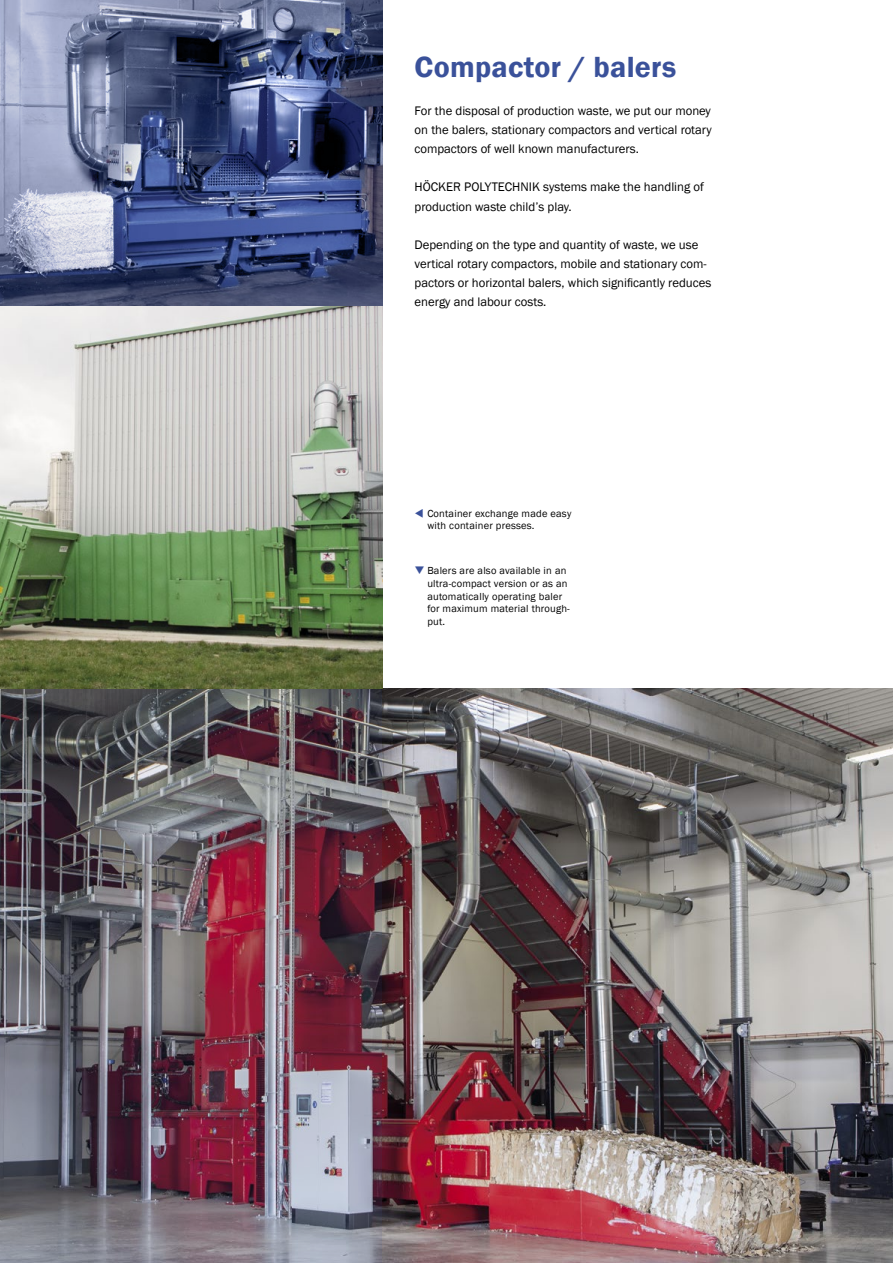
<style>
.page{position:relative;width:893px;height:1263px;background:#fff}
.page>*{position:absolute;margin:0;border:0;box-sizing:border-box;transform-origin:0 0}
.t1{font:600 30px "Franklin Gothic";letter-spacing:.01em;color:#3a519a}
.t2{font:12.75px/19.2px "Franklin Gothic";color:#000}
.t3{font:10.5px/12.8px "Franklin Gothic";letter-spacing:.02em;color:#000}
.s1{color:#3a519a}
</style>
<div class="page">
<img style="left:0;top:306px;width:383px;height:383px">
<img style="left:0;top:689px;width:893px;height:574px">
<img style="left:0;top:690px;width:382px;height:573px">
<svg style="left:0;top:0;width:383px;height:306px;background:#5a658c"></svg>
<h1 class="t1" style="left:415px;top:48px;width:263px">Compactor / balers</h1>
<p class="t2" style="left:415px;top:101px;width:299px;text-align:justify">For the disposal of production waste, we put our money on the balers, stationary compactors and vertical rotary compactors of well known manufacturers.</p>
<p class="t2" style="left:415px;top:178px;width:291px">HÖCKER POLYTECHNIK systems make the handling of production waste child’s play.</p>
<p class="t2" style="left:415px;top:235px;width:298px">Depending on the type and quantity of waste, we use vertical rotary compactors, mobile and stationary com&shy;pactors or horizontal balers, which significantly reduces energy and labour costs.</p>
<p class="t3" style="left:427px;top:507px;width:146px;text-indent:-13px"><span class="s1">▼</span> Container exchange made easy with container presses.</p>
<p class="t3" style="left:427px;top:564px;width:144px;text-indent:-13px"><span class="s1">❑</span> Balers are also available in an ultra-compact version or as an automatically operating baler for maximum material through&shy;put.</p>
</div>
